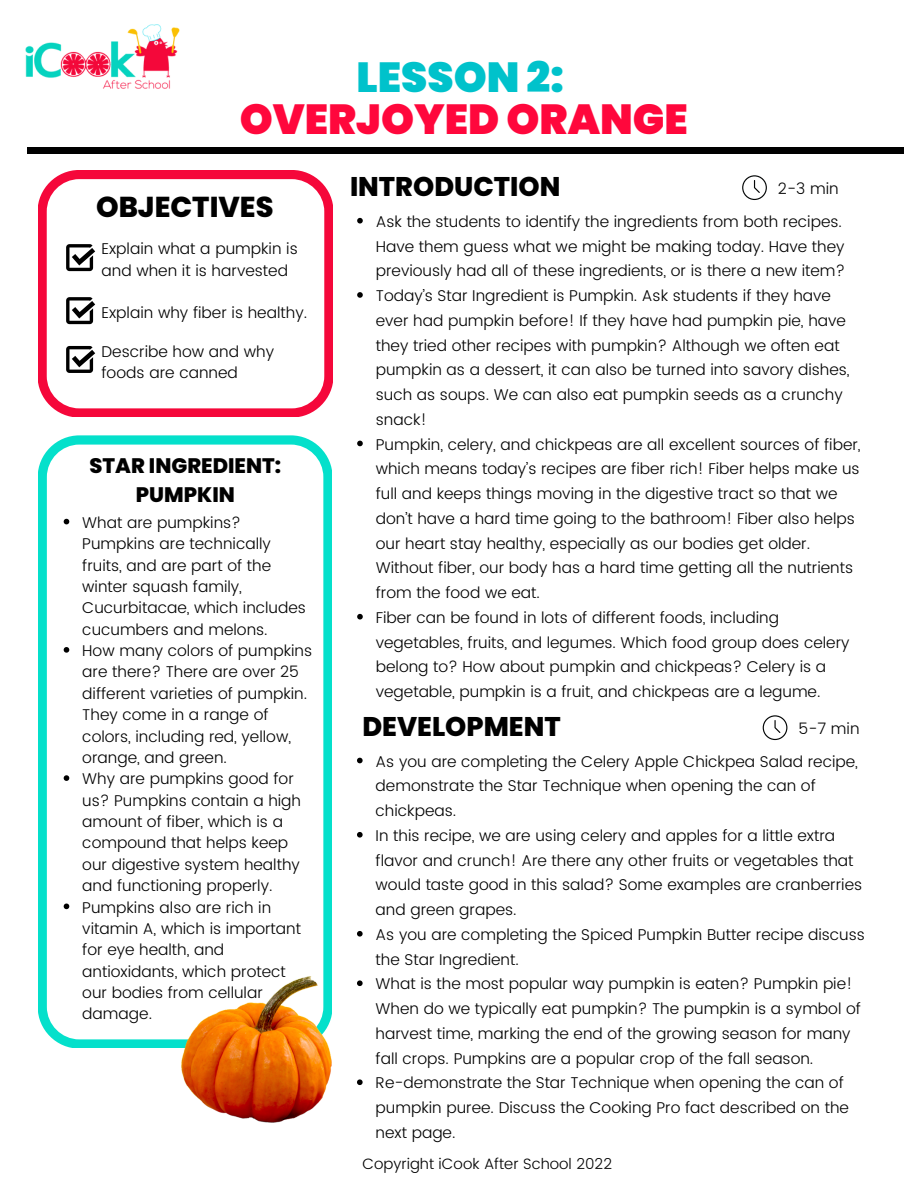
<style>
.page{position:relative;width:918px;height:1188px;background:#fff}
.page>*{position:absolute;margin:0;border:0;box-sizing:border-box;transform-origin:0 0}
.t1{font:900 42px "Poppins";color:#ff073c}
.t2{font:900 42px "Poppins";color:#00c2cb}
.t3{font:800 28.8px "Poppins";color:#000}
.t4{font:800 27px "Poppins";color:#000}
.t5{font:800 21px/29.2px "Poppins";color:#000;text-align:center}
.t6{font:300 15.6px/24.8px "Poppins";color:#000}
.t7{font:300 15px "Poppins";color:#000}
</style>
<div class="page">
<svg style="left:38px;top:171px;width:295px;height:246px"></svg>
<svg style="left:66px;top:297px;width:29px;height:27px"></svg>
<svg style="left:66px;top:346px;width:29px;height:27px"></svg>
<div style="left:27px;top:147px;width:876px;height:7px;background:#000"></div>
<svg style="left:742px;top:175px;width:25px;height:25px"></svg>
<svg style="left:763px;top:715px;width:24px;height:25px"></svg>
<img style="left:25px;top:24px;width:155px;height:65px">
<svg style="left:38px;top:436px;width:294px;height:612px"></svg>
<img style="left:181px;top:977px;width:151px;height:146px">
<svg style="left:357px;top:758px;width:6px;height:5px"></svg>
<svg style="left:357px;top:832px;width:6px;height:6px"></svg>
<svg style="left:357px;top:931px;width:6px;height:6px"></svg>
<svg style="left:357px;top:980px;width:6px;height:6px"></svg>
<svg style="left:357px;top:1079px;width:6px;height:6px"></svg>
<svg style="left:357px;top:218px;width:6px;height:6px"></svg>
<svg style="left:357px;top:292px;width:6px;height:6px"></svg>
<svg style="left:357px;top:441px;width:6px;height:5px"></svg>
<svg style="left:357px;top:614px;width:6px;height:6px"></svg>
<svg style="left:64px;top:519px;width:5px;height:5px"></svg>
<svg style="left:64px;top:647px;width:5px;height:6px"></svg>
<svg style="left:64px;top:775px;width:5px;height:6px"></svg>
<svg style="left:64px;top:904px;width:5px;height:5px"></svg>
<h1 class="t2" style="left:357px;top:48px;width:209px">LESSON 2:</h1>
<h1 class="t1" style="left:240px;top:90px;width:450px">OVERJOYED ORANGE</h1>
<h2 class="t3" style="left:96px;top:186px;width:179px">OBJECTIVES</h2>
<p class="t6" style="left:102px;top:238px;width:198px;line-height:21.1px">Explain what a pumpkin is and when it is harvested</p>
<p class="t6" style="left:102px;top:300px;width:207px">Explain why fiber is healthy.</p>
<p class="t6" style="left:102px;top:342px;width:174px;line-height:20.2px">Describe how and why foods are canned</p>
<h3 class="t5" style="left:90px;top:451px;width:193px">STAR INGREDIENT:<br>PUMPKIN</h3>
<p class="t6" style="left:82px;top:512px;width:231px;line-height:21.3px">What are pumpkins?<br>Pumpkins are technically fruits, and are part of the winter squash family,<br>Cucurbitacae, which includes cucumbers and melons.<br>How many colors of pumpkins are there? There are over 25 different varieties of pumpkin.<br>They come in a range of colors, including red, yellow, orange, and green.<br>Why are pumpkins good for us? Pumpkins contain a high amount of fiber, which is a compound that helps keep our digestive system healthy and functioning properly.<br>Pumpkins also are rich in vitamin A, which is important for eye health, and antioxidants, which protect our bodies from cellular damage.</p>
<h3 class="t4" style="left:350px;top:168px;width:212px">INTRODUCTION</h3>
<p class="t6" style="left:778px;top:177px;width:62px">2-3 min</p>
<p class="t6" style="left:376px;top:209px;width:486px">Ask the students to identify the ingredients from both recipes.<br>Have them guess what we might be making today. Have they previously had all of these ingredients, or is there a new item?<br>Today’s Star Ingredient is Pumpkin. Ask students if they have ever had pumpkin before! If they have had pumpkin pie, have they tried other recipes with pumpkin? Although we often eat pumpkin as a dessert, it can also be turned into savory dishes, such as soups. We can also eat pumpkin seeds as a crunchy snack!<br>Pumpkin, celery, and chickpeas are all excellent sources of fiber, which means today’s recipes are fiber rich! Fiber helps make us full and keeps things moving in the digestive tract so that we don’t have a hard time going to the bathroom! Fiber also helps our heart stay healthy, especially as our bodies get older.<br>Without fiber, our body has a hard time getting all the nutrients from the food we eat.<br>Fiber can be found in lots of different foods, including vegetables, fruits, and legumes. Which food group does celery belong to? How about pumpkin and chickpeas? Celery is a vegetable, pumpkin is a fruit, and chickpeas are a legume.</p>
<h3 class="t4" style="left:362px;top:708px;width:200px">DEVELOPMENT</h3>
<p class="t6" style="left:376px;top:713px;width:485px;line-height:32.2px;text-align:right">5-7 min<br>As you are completing the Celery Apple Chickpea Salad recipe,</p>
<p class="t6" style="left:376px;top:774px;width:491px">demonstrate the Star Technique when opening the can of chickpeas.<br>In this recipe, we are using celery and apples for a little extra flavor and crunch! Are there any other fruits or vegetables that would taste good in this salad? Some examples are cranberries and green grapes.<br>As you are completing the Spiced Pumpkin Butter recipe discuss the Star Ingredient.<br>What is the most popular way pumpkin is eaten? Pumpkin pie!<br>When do we typically eat pumpkin? The pumpkin is a symbol of harvest time, marking the end of the growing season for many fall crops. Pumpkins are a popular crop of the fall season.<br>Re-demonstrate the Star Technique when opening the can of pumpkin puree. Discuss the Cooking Pro fact described on the next page.</p>
<p class="t7" style="left:362px;top:1155px;width:251px">Copyright iCook After School 2022</p>
</div>
